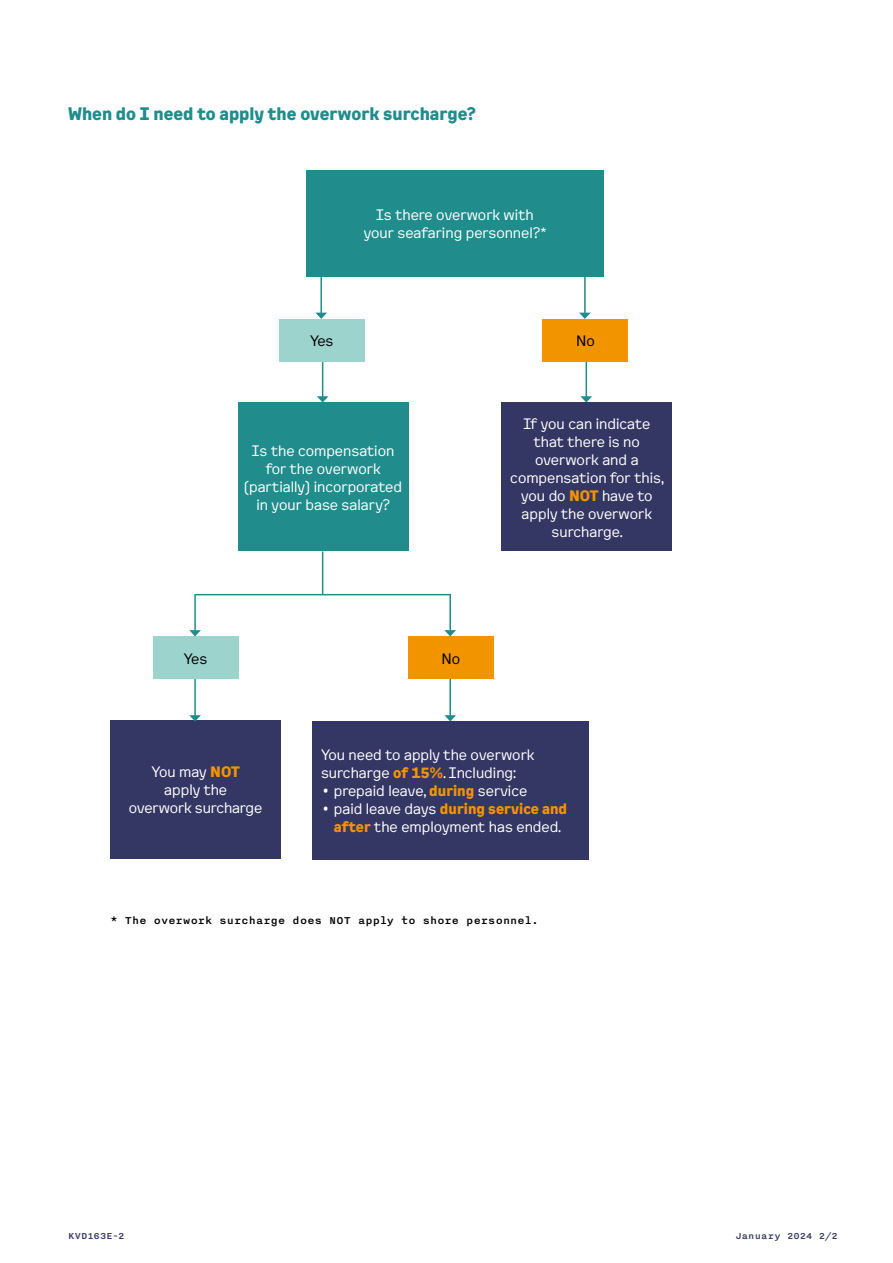
<style>
.page{position:relative;width:893px;height:1263px;background:#fff}
.page>*{position:absolute;margin:0;border:0;box-sizing:border-box;transform-origin:0 0}
.t1{font:700 18px "Kade";color:#208d8c}
.t2{font:15px/18px "Kade";color:#fff;text-align:center}
.t3{font:15px "Kade";color:#000}
.t4{font:500 12px "Nitti";letter-spacing:.01em;color:#000}
.t5{font:500 10.5px "Nitti";letter-spacing:.015em;color:#343764}
.s1{font-weight:700;color:#f29300}
</style>
<div class="page">
<div style="left:238px;top:403px;width:170px;height:148px;background:#208d8c"></div>
<div style="left:408px;top:636px;width:85px;height:43px;background:#f29300"></div>
<div style="left:153px;top:636px;width:85px;height:43px;background:#9cd3cd"></div>
<hr style="left:322px;top:360px;width:1px;height:37px;background:#208d8c">
<svg style="left:317px;top:396px;width:11px;height:7px"></svg>
<hr style="left:586px;top:360px;width:1px;height:37px;background:#208d8c">
<svg style="left:580px;top:396px;width:12px;height:7px"></svg>
<hr style="left:322px;top:551px;width:1px;height:43px;background:#208d8c">
<div style="left:111px;top:720px;width:170px;height:138px;background:#343764"></div>
<hr style="left:194px;top:679px;width:2px;height:37px;background:#208d8c">
<svg style="left:189px;top:715px;width:12px;height:6px"></svg>
<hr style="left:449px;top:679px;width:2px;height:37px;background:#208d8c">
<svg style="left:444px;top:715px;width:12px;height:6px"></svg>
<div style="left:313px;top:721px;width:276px;height:139px;background:#343764"></div>
<hr style="left:196px;top:594px;width:255px;height:1px;background:#208d8c">
<hr style="left:194px;top:594px;width:2px;height:37px;background:#208d8c">
<svg style="left:189px;top:630px;width:12px;height:6px"></svg>
<hr style="left:449px;top:594px;width:2px;height:37px;background:#208d8c">
<svg style="left:444px;top:630px;width:12px;height:6px"></svg>
<div style="left:306px;top:170px;width:298px;height:106px;background:#208d8c"></div>
<div style="left:543px;top:319px;width:85px;height:42px;background:#f29300"></div>
<div style="left:279px;top:319px;width:85px;height:42px;background:#9cd3cd"></div>
<hr style="left:320px;top:276px;width:2px;height:37px;background:#208d8c">
<svg style="left:316px;top:313px;width:11px;height:6px"></svg>
<hr style="left:584px;top:276px;width:2px;height:37px;background:#208d8c">
<svg style="left:579px;top:313px;width:12px;height:6px"></svg>
<div style="left:502px;top:403px;width:170px;height:148px;background:#343764"></div>
<p class="t1" style="left:68px;top:103px;width:410px">When do I need to apply the overwork surcharge?</p>
<p class="t2" style="left:364px;top:205px;width:185px">Is there overwork with your seafaring personnel?*</p>
<p class="t3" style="left:310px;top:331px;width:25px">Yes</p>
<p class="t3" style="left:576px;top:331px;width:20px">No</p>
<p class="t2" style="left:244px;top:441px;width:159px">Is the compensation for the overwork (partially) incorporated in your base salary?</p>
<p class="t3" style="left:184px;top:649px;width:25px">Yes</p>
<p class="t3" style="left:441px;top:649px;width:20px">No</p>
<p class="t2" style="left:510px;top:414px;width:155px">If you can indicate that there is no overwork and a compensation for this, you do <span class="s1">NOT</span> have to apply the overwork surcharge.</p>
<p class="t2" style="left:129px;top:762px;width:135px">You may <span class="s1">NOT<br></span>apply the<br>overwork surcharge</p>
<p class="t2" style="left:321px;top:746px;width:215px;text-align:left">You need to apply the overwork surcharge <span class="s1">of 15%</span>. Including:</p>
<p class="t2" style="left:321px;top:782px;width:208px">• prepaid leave, <span class="s1">during</span> service</p>
<p class="t2" style="left:321px;top:800px;width:248px">• paid leave days <span class="s1">during service and after</span> the employment has ended.</p>
<p class="t4" style="left:111px;top:913px;width:429px">* The overwork surcharge does NOT apply to shore personnel.</p>
<p class="t5" style="left:68px;top:1229px;width:58px">KVD163E-2</p>
<p class="t5" style="left:735px;top:1229px;width:104px">January 2024 2/2</p>
</div>
